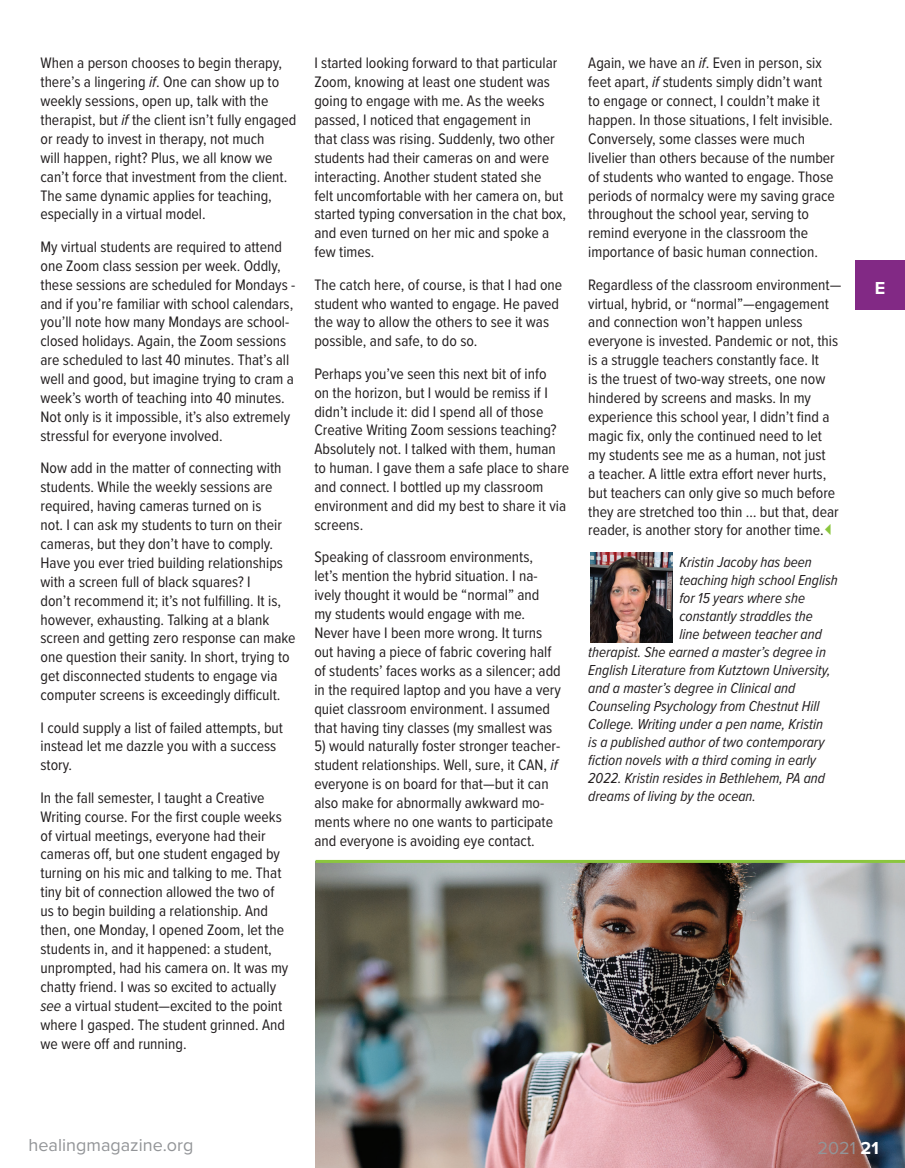
<style>
.page{position:relative;width:905px;height:1168px;background:#fff}
.page>*{position:absolute;margin:0;border:0;box-sizing:border-box;transform-origin:0 0}
.t1{font:18px "Proxima Nova";color:#939598}
.t2{font:700 18px "Proxima Nova";color:#fff}
.t3{font:15.75px/18.9px "Proxima Nova Cond";color:#231f20}
.t4{font:italic 15px "Proxima Nova Cond";color:#231f20}
.s1{font-style:italic}
.s2{font-weight:700;color:#fff}
</style>
<div class="page">
<img style="left:315px;top:863px;width:589px;height:305px">
<div style="left:855px;top:260px;width:49px;height:50px;background:#822985"></div>
<img style="left:590px;top:553px;width:82px;height:89px">
<hr style="left:315px;top:860px;width:589px;height:3px;background:#8bc63e">
<p class="t3" style="left:40px;top:53px;width:257px">When a person chooses to begin therapy, there’s a lingering <span class="s1">if</span>. One can show up to weekly sessions, open up, talk with the therapist, but <span class="s1">if</span> the client isn’t fully engaged or ready to invest in therapy, not much<br>will happen, right? Plus, we all know we can’t force that investment from the client.<br>The same dynamic applies for teaching, especially in a virtual model.</p>
<p class="t3" style="left:40px;top:236px;width:256px">My virtual students are required to attend one Zoom class session per week. Oddly, these sessions are scheduled for Mondays - and if you’re familiar with school calendars, you’ll note how many Mondays are school&shy;closed holidays. Again, the Zoom sessions are scheduled to last 40 minutes. That’s all well and good, but imagine trying to cram a week’s worth of teaching into 40 minutes.<br>Not only is it impossible, it’s also extremely stressful for everyone involved.</p>
<p class="t3" style="left:40px;top:458px;width:256px">Now add in the matter of connecting with students. While the weekly sessions are required, having cameras turned on is<br>not. I can ask my students to turn on their cameras, but they don’t have to comply.<br>Have you ever tried building relationships with a screen full of black squares? I<br>don’t recommend it; it’s not fulfilling. It is, however, exhausting. Talking at a blank screen and getting zero response can make one question their sanity. In short, trying to get disconnected students to engage via computer screens is exceedingly difficult.</p>
<p class="t3" style="left:40px;top:717px;width:244px">I could supply a list of failed attempts, but instead let me dazzle you with a success story.</p>
<p class="t3" style="left:40px;top:787px;width:249px">In the fall semester, I taught a Creative Writing course. For the first couple weeks of virtual meetings, everyone had their cameras off, but one student engaged by turning on his mic and talking to me. That tiny bit of connection allowed the two of us to begin building a relationship. And then, one Monday, I opened Zoom, let the students in, and it happened: a student, unprompted, had his camera on. It was my chatty friend. I was so excited to actually <span class="s1">see</span> a virtual student—excited to the point where I gasped. The student grinned. And we were off and running.</p>
<p class="t3" style="left:314px;top:53px;width:253px">I started looking forward to that particular Zoom, knowing at least one student was going to engage with me. As the weeks passed, I noticed that engagement in<br>that class was rising. Suddenly, two other students had their cameras on and were interacting. Another student stated she<br>felt uncomfortable with her camera on, but started typing conversation in the chat box, and even turned on her mic and spoke a few times.</p>
<p class="t3" style="left:314px;top:274px;width:249px">The catch here, of course, is that I had one student who wanted to engage. He paved the way to allow the others to see it was possible, and safe, to do so.</p>
<p class="t3" style="left:314px;top:363px;width:256px">Perhaps you’ve seen this next bit of info<br>on the horizon, but I would be remiss if I didn’t include it: did I spend all of those Creative Writing Zoom sessions teaching?<br>Absolutely not. I talked with them, human to human. I gave them a safe place to share and connect. I bottled up my classroom environment and did my best to share it via screens.</p>
<p class="t3" style="left:314px;top:547px;width:248px">Speaking of classroom environments, let’s mention the hybrid situation. I na&shy;ively thought it would be “normal” and<br>my students would engage with me.<br>Never have I been more wrong. It turns out having a piece of fabric covering half of students’ faces works as a silencer; add in the required laptop and you have a very quiet classroom environment. I assumed that having tiny classes (my smallest was</p>
<p class="t3" style="left:314px;top:736px;width:247px">5) would naturally foster stronger teacher&shy;student relationships. Well, sure, it CAN, <span class="s1">if </span>everyone is on board for that—but it can also make for abnormally awkward mo&shy;ments where no one wants to participate and everyone is avoiding eye contact.</p>
<p class="t3" style="left:588px;top:53px;width:248px">Again, we have an <span class="s1">if</span>. Even in person, six feet apart, <span class="s1">if</span> students simply didn’t want to engage or connect, I couldn’t make it happen. In those situations, I felt invisible.<br>Conversely, some classes were much livelier than others because of the number of students who wanted to engage. Those periods of normalcy were my saving grace throughout the school year, serving to remind everyone in the classroom the importance of basic human connection.</p>
<p class="t3" style="left:588px;top:274px;width:254px">Regardless of the classroom environment— virtual, hybrid, or “normal”—engagement and connection won’t happen unless everyone is invested. Pandemic or not, this is a struggle teachers constantly face. It<br>is the truest of two-way streets, one now hindered by screens and masks. In my experience this school year, I didn’t find a magic fix, only the continued need to let my students see me as a human, not just<br>a teacher. A little extra effort never hurts, but teachers can only give so much before they are stretched too thin … but that, dear reader, is another story for another time.</p>
<p class="t4" style="left:679px;top:551px;width:134px">Kristin Jacoby has been</p>
<p class="t4" style="left:679px;top:569px;width:160px">teaching high school English</p>
<p class="t4" style="left:679px;top:587px;width:127px">for 15 years where she</p>
<p class="t4" style="left:679px;top:605px;width:135px">constantly straddles the</p>
<p class="t4" style="left:679px;top:623px;width:144px">line between teacher and</p>
<p class="t4" style="left:588px;top:641px;width:239px">therapist. She earned a master’s degree in</p>
<p class="t4" style="left:588px;top:659px;width:244px">English Literature from Kutztown University,</p>
<p class="t4" style="left:588px;top:677px;width:209px">and a master’s degree in Clinical and</p>
<p class="t4" style="left:588px;top:695px;width:233px">Counseling Psychology from Chestnut Hill</p>
<p class="t4" style="left:588px;top:713px;width:236px">College. Writing under a pen name, Kristin</p>
<p class="t4" style="left:588px;top:731px;width:238px">is a published author of two contemporary</p>
<p class="t4" style="left:588px;top:749px;width:229px">fiction novels with a third coming in early</p>
<p class="t4" style="left:588px;top:767px;width:238px">2022. Kristin resides in Bethlehem, PA and</p>
<p class="t4" style="left:588px;top:785px;width:169px">dreams of living by the ocean.</p>
<p class="t2" style="left:874px;top:274px;width:12px">E</p>
<p class="t1" style="left:28px;top:1132px;width:166px">healingmagazine.org</p>
<p class="t1" style="left:817px;top:1134px;width:63px">2021 <span class="s2">21</span></p>
</div>
